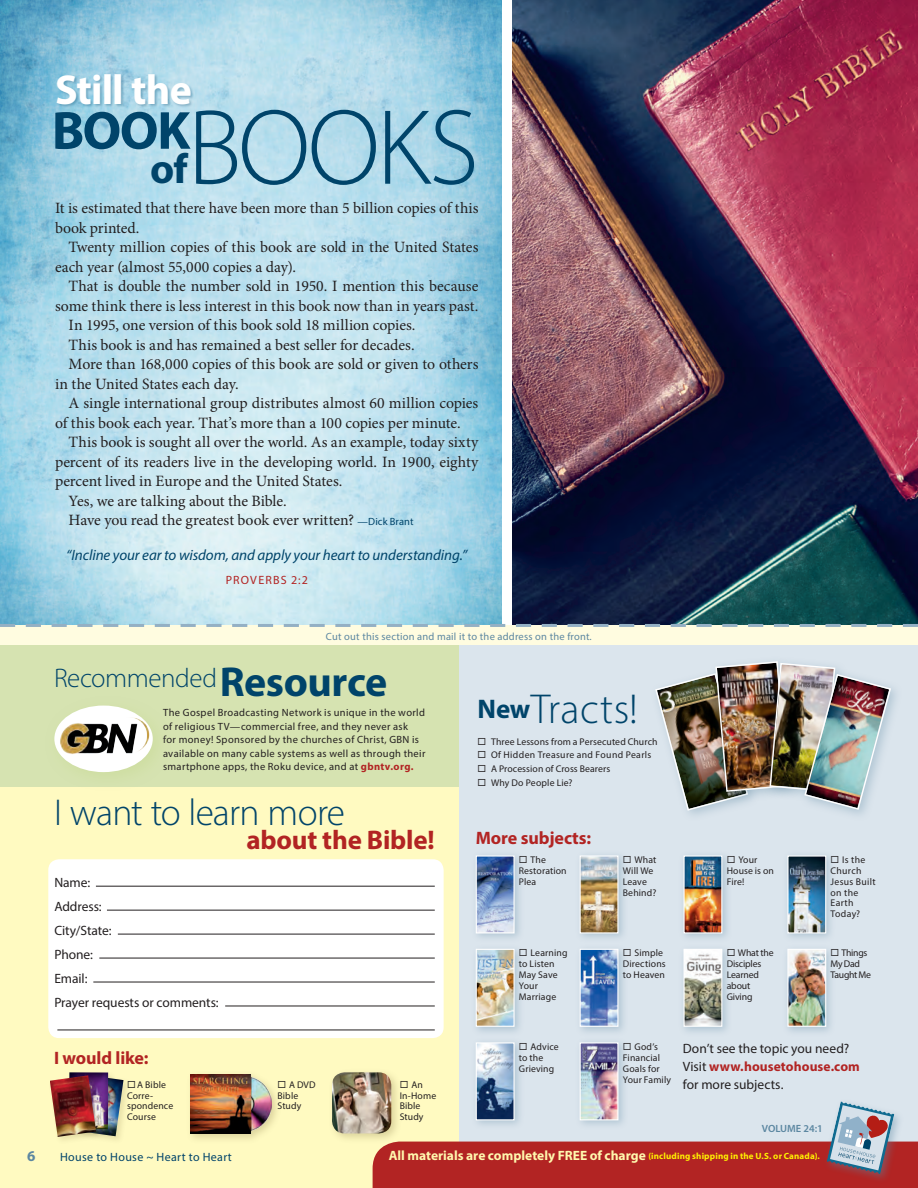
<style>
.page{position:relative;width:918px;height:1188px;background:#fff}
.page>*{position:absolute;margin:0;border:0;box-sizing:border-box;transform-origin:0 0}
.Side_Article_Heading{font:300 108px "Myriad Pro";letter-spacing:-.03em;color:#00446a}
.Side_Article_Heading-2{font:700 54px "Myriad Pro";color:#00446a}
.Side_Article_Heading-3{font:700 42px "Myriad Pro";letter-spacing:-.01em;color:#00446a}
.Side_Article_Heading-4{font:700 42px "Myriad Pro";letter-spacing:-.02em;color:#fff}
.t1{font:300 42px "Myriad Pro";letter-spacing:.01em;color:#00446a}
.t2{font:300 37.5px "Myriad Pro";letter-spacing:-.025em;color:#00446a}
.t3{font:700 27px "Myriad Pro";letter-spacing:-.01em;color:#b22423}
.t4{font:300 27px "Myriad Pro";letter-spacing:-.015em;color:#00446a}
.t5{font:700 27px "Myriad Pro";color:#00446a}
.t6{font:700 18px "Myriad Pro";letter-spacing:-.005em;color:#b22423}
.Body_Serif{font:15.75px/19.5px "Minion Pro";letter-spacing:-.005em;color:#231f20}
.scripture_1{font:italic 15px "Myriad Pro";letter-spacing:-.005em;color:#00446a}
.t7{font:700 15px "Myriad Pro";color:#5c87a1}
.t8{font:13.5px/18px "Myriad Pro";letter-spacing:-.005em;color:#231f20}
.t9{font:700 13.5px "Myriad Pro";color:#fff8ae}
.t10{font:12px "Myriad Pro";letter-spacing:.03em;color:#00446a}
.scripture_attributio{font:12px "Myriad Pro";letter-spacing:.095em;color:#b22423}
.t11{font:10.5px/13.5px "Myriad Pro";letter-spacing:.03em;color:#231f20}
.t12{font:10.5px "Myriad Pro";letter-spacing:.02em;color:#5c87a1}
.t13{font:600 10.5px "Myriad Pro";color:#5c87a1}
.t14{font:9.75px/10.8px "Myriad Pro";letter-spacing:.01em;color:#231f20}
.t15{font:9.75px/10.8px "Myriad Pro";letter-spacing:.035em;color:#231f20}
.t16{font:9.75px/10.8px "Myriad Pro";letter-spacing:-.015em;color:#231f20}
.t17{font:9.75px/10.8px "Myriad Pro";letter-spacing:-.03em;color:#231f20}
.s1{font-family:"Myriad Pro";font-size:10.5px;color:#00446a}
.s2{font-style:italic}
.s3{font-weight:700;color:#b22423}
.s4{font-size:9px;color:#fff101}
</style>
<div class="page">
<img style="left:0;top:0;width:502px;height:624px">
<img style="left:512px;top:0;width:406px;height:624px">
<div style="left:0;top:625px;width:459px;height:563px;background:#fffac1"></div>
<div style="left:48px;top:859px;width:396px;height:179px;background:#fff;border-radius:11px"></div>
<div style="left:459px;top:625px;width:459px;height:563px;background:#dbe5ed"></div>
<div style="left:471px;top:850px;width:53px;height:93px;background:#5c87a1;opacity:.34"></div>
<svg style="left:475px;top:855px;width:40px;height:79px"></svg>
<div style="left:471px;top:944px;width:53px;height:93px;background:#5c87a1;opacity:.34"></div>
<img style="left:475px;top:948px;width:40px;height:79px">
<div style="left:471px;top:1037px;width:53px;height:93px;background:#d7e2ea"></div>
<div style="left:575px;top:850px;width:53px;height:93px;background:#5c87a1;opacity:.34"></div>
<img style="left:579px;top:855px;width:40px;height:79px">
<div style="left:575px;top:944px;width:53px;height:93px;background:#5c87a1;opacity:.34"></div>
<svg style="left:579px;top:948px;width:40px;height:79px;background:#698fc3"></svg>
<div style="left:575px;top:1037px;width:53px;height:93px;background:#d7e2ea"></div>
<div style="left:679px;top:850px;width:53px;height:93px;background:#5c87a1;opacity:.34"></div>
<img style="left:683px;top:855px;width:40px;height:79px">
<div style="left:679px;top:944px;width:53px;height:93px;background:#5c87a1;opacity:.34"></div>
<svg style="left:683px;top:948px;width:40px;height:79px;background:#b7b9b0"></svg>
<div style="left:782px;top:850px;width:54px;height:93px;background:#5c87a1;opacity:.34"></div>
<img style="left:787px;top:855px;width:40px;height:79px">
<div style="left:782px;top:944px;width:54px;height:93px;background:#5c87a1;opacity:.34"></div>
<img style="left:787px;top:948px;width:40px;height:79px">
<hr style="left:99px;top:958px;width:336px;height:1px;background:#231f20">
<hr style="left:96px;top:886px;width:339px;height:1px;background:#231f20">
<hr style="left:57px;top:1030px;width:378px;height:1px;background:#231f20">
<hr style="left:107px;top:910px;width:328px;height:1px;background:#231f20">
<hr style="left:93px;top:982px;width:342px;height:1px;background:#231f20">
<hr style="left:225px;top:1006px;width:210px;height:1px;background:#231f20">
<hr style="left:118px;top:934px;width:317px;height:1px;background:#231f20">
<div style="left:78px;top:1073px;width:53px;height:71px;background:#776736;opacity:.16"></div>
<img style="left:116px;top:1075px;width:8px;height:61px">
<div style="left:67px;top:1070px;width:49px;height:67px;background:#776736;opacity:.16"></div>
<img style="left:69px;top:1072px;width:39px;height:57px">
<div style="left:48px;top:1074px;width:56px;height:71px;background:#776736;opacity:.16"></div>
<img style="left:50px;top:1075px;width:46px;height:62px">
<div style="left:186px;top:1070px;width:96px;height:74px;background:#776736;opacity:.26"></div>
<img style="left:190px;top:1074px;width:82px;height:59px">
<div style="left:328px;top:1068px;width:74px;height:76px;background:#776736;opacity:.26"></div>
<img style="left:332px;top:1072px;width:41px;height:61px">
<svg style="left:373px;top:1042px;width:545px;height:146px"></svg>
<svg style="left:0;top:624px;width:918px;height:191px"></svg>
<div style="left:57px;top:74px;width:137px;height:34px;background:#00446a;opacity:.31"></div>
<p class="Side_Article_Heading-4" style="left:55px;top:62px;width:138px">Still the</p>
<p class="Side_Article_Heading-2" style="left:52px;top:95px;width:140px">BOOK</p>
<p class="Side_Article_Heading-3" style="left:150px;top:141px;width:39px">of</p>
<p class="Side_Article_Heading" style="left:187px;top:83px;width:293px">BOOKS</p>
<p class="Body_Serif" style="left:55px;top:199px;width:425px">It is estimated that there have been more than 5 billion copies of this book printed.</p>
<p class="Body_Serif" style="left:55px;top:238px;width:425px;text-indent:13px">Twenty million copies of this book are sold in the United States each year (almost 55,000 copies a day).</p>
<p class="Body_Serif" style="left:55px;top:277px;width:425px;text-align:right">That is double the number sold in 1950. I mention this because some think there is less interest in this book now than in years past.</p>
<p class="Body_Serif" style="left:69px;top:316px;width:348px">In 1995, one version of this book sold 18 million copies.</p>
<p class="Body_Serif" style="left:69px;top:335px;width:348px">This book is and has remained a best seller for decades.</p>
<p class="Body_Serif" style="left:55px;top:355px;width:425px;text-indent:13px">More than 168,000 copies of this book are sold or given to others in the United States each day.</p>
<p class="Body_Serif" style="left:55px;top:394px;width:425px;text-indent:13px">A single international group distributes almost 60 million copies of this book each year. That’s more than a 100 copies per minute.</p>
<p class="Body_Serif" style="left:55px;top:433px;width:425px;text-align:justify;text-indent:13px">This book is sought all over the world. As an example, today sixty percent of its readers live in the developing world. In 1900, eighty percent lived in Europe and the United States.</p>
<p class="Body_Serif" style="left:69px;top:491px;width:220px">Yes, we are talking about the Bible.</p>
<p class="Body_Serif" style="left:69px;top:511px;width:346px">Have you read the greatest book ever written? <span class="s1">—Dick Brant</span></p>
<p class="scripture_1" style="left:66px;top:546px;width:403px">“Incline your ear to wisdom, and apply your heart to understanding.”</p>
<p class="scripture_attributio" style="left:226px;top:573px;width:84px">PROVERBS 2:2</p>
<p class="t12" style="left:326px;top:630px;width:268px">Cut out this section and mail it to the address on the front<span class="s2">.</span></p>
<p class="t4" style="left:54px;top:662px;width:165px">Recommended</p>
<p class="Side_Article_Heading-3" style="left:220px;top:654px;width:169px">Resource</p>
<p class="t11" style="left:163px;top:706px;width:264px">The Gospel Broadcasting Network is unique in the world of religious TV—commercial free, and they never ask<br>for money! Sponsored by the churches of Christ, GBN is available on many cable systems as well as through their smartphone apps, the Roku device, and at <span class="s3">gbntv.org.</span></p>
<p class="t2" style="left:54px;top:790px;width:293px">I want to learn more</p>
<p class="t3" style="left:247px;top:823px;width:190px">about the Bible!</p>
<p class="t8" style="left:54px;top:873px;width:37px">Name:</p>
<p class="t8" style="left:54px;top:897px;width:49px">Address:</p>
<p class="t8" style="left:54px;top:921px;width:59px">City/State:</p>
<p class="t8" style="left:54px;top:945px;width:40px">Phone:</p>
<p class="t8" style="left:54px;top:969px;width:35px">Email:</p>
<p class="t8" style="left:54px;top:993px;width:166px">Prayer requests or comments:</p>
<p class="t6" style="left:54px;top:1046px;width:96px">I would like:</p>
<p class="t14" style="left:127px;top:1079px;width:48px">◻ A Bible<br>Corre&shy;spondence<br>Course</p>
<p class="t14" style="left:278px;top:1079px;width:40px">◻ A DVD<br>Bible<br>Study</p>
<p class="t14" style="left:400px;top:1079px;width:38px">◻ An<br>In-Home<br>Bible<br>Study</p>
<p class="t1" style="left:531px;top:684px;width:108px">Tracts!</p>
<p class="t5" style="left:478px;top:691px;width:54px">New</p>
<p class="t14" style="left:478px;top:736px;width:181px">◻ Three Lessons from a Persecuted Church</p>
<p class="t15" style="left:478px;top:750px;width:175px">◻ Of Hidden Treasure and Found Pearls</p>
<p class="t14" style="left:478px;top:763px;width:134px">◻ A Procession of Cross Bearers</p>
<p class="t14" style="left:478px;top:777px;width:96px">◻ Why Do People Lie?</p>
<p class="t6" style="left:476px;top:826px;width:117px">More subjects:</p>
<p class="t14" style="left:519px;top:854px;width:49px">◻ The<br>Restoration<br>Plea</p>
<p class="t14" style="left:519px;top:947px;width:50px">◻ Learning to Listen<br>May Save<br>Your<br>Marriage</p>
<p class="t14" style="left:623px;top:854px;width:35px">◻ What<br>Will We<br>Leave<br>Behind?</p>
<p class="t14" style="left:623px;top:947px;width:44px">◻ Simple<br>Directions to Heaven</p>
<p class="t14" style="left:727px;top:854px;width:49px">◻ Your<br>House is on<br>Fire!</p>
<p class="t16" style="left:727px;top:947px;width:48px">◻ What the<br>Disciples<br>Learned about<br>Giving</p>
<p class="t15" style="left:831px;top:854px;width:47px">◻ Is the<br>Church<br>Jesus Built on the<br>Earth<br>Today?</p>
<p class="t17" style="left:831px;top:947px;width:42px">◻ Things<br>My Dad<br>Taught Me</p>
<p class="t14" style="left:519px;top:1041px;width:41px">◻ Advice to the<br>Grieving</p>
<p class="t14" style="left:623px;top:1041px;width:50px">◻ God’s<br>Financial<br>Goals for<br>Your Family</p>
<p class="t8" style="left:683px;top:1039px;width:179px">Don’t see the topic you need?<br>Visit <span class="s3">www.housetohouse.com </span>for more subjects.</p>
<p class="t13" style="left:762px;top:1122px;width:63px">VOLUME 24:1</p>
<p class="t7" style="left:27px;top:1146px;width:10px">6</p>
<p class="t10" style="left:60px;top:1150px;width:173px">House to House ~ Heart to Heart</p>
<p class="t9" style="left:389px;top:1147px;width:433px">All materials are completely FREE of charge <span class="s4">(including shipping in the U.S. or Canada).</span></p>
</div>
